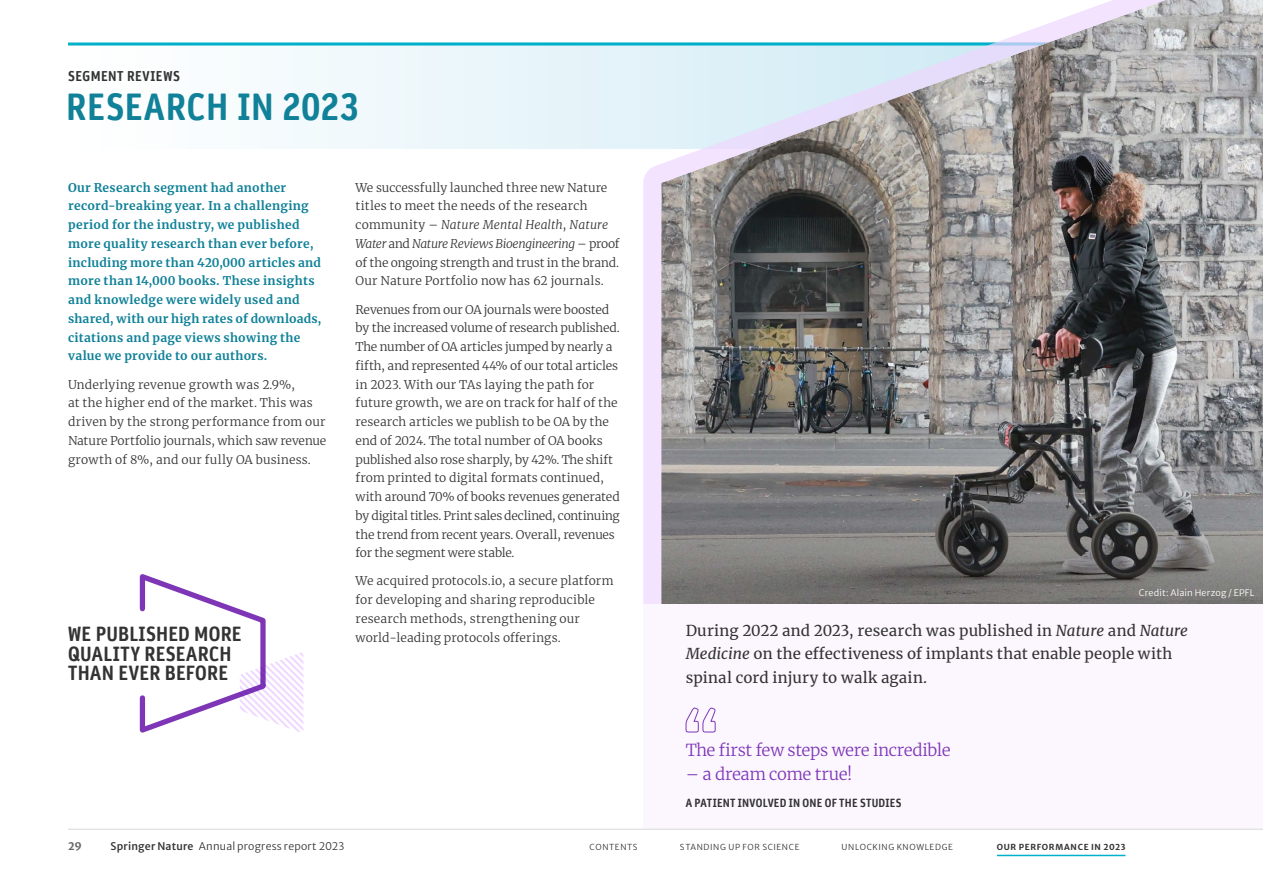
<style>
.page{position:relative;width:1263px;height:893px;background:#fff}
.page>*{position:absolute;margin:0;border:0;box-sizing:border-box;transform-origin:0 0}
.SN23_H1_24{font:700 condensed 36px "Daytona Pro";letter-spacing:.015em;color:#108198}
.SN23_PO_13{font:700 condensed 19.5px/19.5px "Daytona Pro";letter-spacing:.015em;color:#333}
.SN23_quote_15_off{font:300 16.5px "Merriweather";letter-spacing:-.025em;color:#7e36b7}
.SN23_Page4_standfirst_10{font:15px/23.4px "Merriweather";letter-spacing:.01em;color:#333}
.SN23_H4_segment_9{font:700 condensed 13.5px "Daytona Pro";letter-spacing:.035em;color:#333}
.SN23_body_8{font:300 12px/18.8px "Merriweather";color:#333}
.SN23_standfirst_8{font:700 12px/18.8px "Merriweather";letter-spacing:.025em;color:#108198}
.SN23_quote_name_7_5{font:700 condensed 11.25px "Daytona Pro";letter-spacing:.02em;color:#333}
.t1{font:300 10.5px "Merriweather Sans";letter-spacing:.02em;color:#333}
.t2{font:700 10.5px "Merriweather Sans";color:#666}
.SN23_footnote_6_off{font:300 9px "Merriweather Sans";letter-spacing:.02em;color:#fff}
.t3{font:300 8.25px "Merriweather Sans";letter-spacing:.075em;color:#333}
.t4{font:700 8.25px "Merriweather Sans";letter-spacing:.08em;color:#333}
.s1{font-style:italic}
.s2{font-weight:500}
</style>
<div class="page">
<div style="left:68px;top:43px;width:1127px;height:106px;background:linear-gradient(to bottom,#f1f9fc,#f1f9fc)"></div>
<hr style="left:68px;top:43px;width:1127px;height:3px;background:#00b0ca">
<svg style="left:139px;top:574px;width:164px;height:159px"></svg>
<svg style="left:631px;top:0;width:632px;height:829px;background:#949495"></svg>
<div style="left:643px;top:604px;width:620px;height:253px;background:#fcf7ff"></div>
<svg style="left:685px;top:707px;width:31px;height:26px"></svg>
<div style="left:0;top:829px;width:1263px;height:64px;background:#fff"></div>
<hr style="left:997px;top:855px;width:128px;height:1px;background:#00b0ca">
<hr style="left:68px;top:829px;width:1195px;height:1px;background:#d9d9d9">
<h1 class="SN23_H4_segment_9" style="left:68px;top:67px;width:113px">SEGMENT REVIEWS</h1>
<h1 class="SN23_H1_24" style="left:66px;top:82px;width:294px">RESEARCH IN 2023</h1>
<p class="SN23_body_8" style="left:356px;top:178px;width:265px">We successfully launched three new Nature titles to meet the needs of the research community – <span class="s1">Nature Mental Health</span>, <span class="s1">Nature Water</span> and <span class="s1">Nature Reviews Bioengineering</span> – proof of the ongoing strength and trust in the brand.<br>Our Nature Portfolio now has 62 journals.</p>
<p class="SN23_body_8" style="left:356px;top:299px;width:266px">Revenues from our OA journals were boosted by the increased volume of research published.<br>The number of OA articles jumped by nearly a fifth, and represented 44% of our total articles in 2023. With our TAs laying the path for future growth, we are on track for half of the research articles we publish to be OA by the end of 2024. The total number of OA books published also rose sharply, by 42%. The shift from printed to digital formats continued, with around 70% of books revenues generated by digital titles. Print sales declined, continuing the trend from recent years. Overall, revenues for the segment were stable.</p>
<p class="SN23_body_8" style="left:356px;top:571px;width:259px">We acquired protocols.io, a secure platform for developing and sharing reproducible research methods, strengthening our</p>
<p class="SN23_standfirst_8" style="left:68px;top:178px;width:255px">Our Research segment had another record-breaking year. In a challenging period for the industry, we published more quality research than ever before, including more than 420,000 articles and more than 14,000 books. These insights and knowledge were widely used and shared, with our high rates of downloads, citations and page views showing the value we provide to our authors.</p>
<p class="SN23_body_8" style="left:68px;top:374px;width:260px">Underlying revenue growth was 2.9%,<br>at the higher end of the market. This was driven by the strong performance from our Nature Portfolio journals, which saw revenue growth of 8%, and our fully OA business.</p>
<p class="SN23_PO_13" style="left:68px;top:625px;width:175px">WE PUBLISHED MORE</p>
<p class="SN23_body_8" style="left:356px;top:628px;width:207px">world-leading protocols offerings.</p>
<p class="SN23_PO_13" style="left:68px;top:644px;width:165px">QUALITY RESEARCH<br>THAN EVER BEFORE</p>
<p class="SN23_footnote_6_off" style="left:1139px;top:585px;width:117px">Credit: Alain Herzog / EPFL</p>
<p class="SN23_Page4_standfirst_10" style="left:686px;top:618px;width:504px">During 2022 and 2023, research was published in <span class="s1">Nature</span> and <span class="s1">Nature<br>Medicine</span> on the effectiveness of implants that enable people with spinal cord injury to walk again.</p>
<p class="SN23_quote_15_off" style="left:686px;top:739px;width:266px">The first few steps were incredible</p>
<p class="SN23_quote_15_off" style="left:686px;top:763px;width:168px">– a dream come true!</p>
<p class="SN23_quote_name_7_5" style="left:686px;top:795px;width:217px">A PATIENT INVOLVED IN ONE OF THE STUDIES</p>
<p class="t2" style="left:68px;top:837px;width:15px">29</p>
<p class="t1" style="left:111px;top:837px;width:235px"><span class="s2">Springer Nature</span> Annual progress report 2023</p>
<p class="t3" style="left:590px;top:840px;width:49px">CONTENTS</p>
<p class="t3" style="left:680px;top:840px;width:121px">STANDING UP FOR SCIENCE</p>
<p class="t3" style="left:842px;top:840px;width:113px">UNLOCKING KNOWLEDGE</p>
<p class="t4" style="left:997px;top:840px;width:130px">OUR PERFORMANCE IN 2023</p>
</div>
